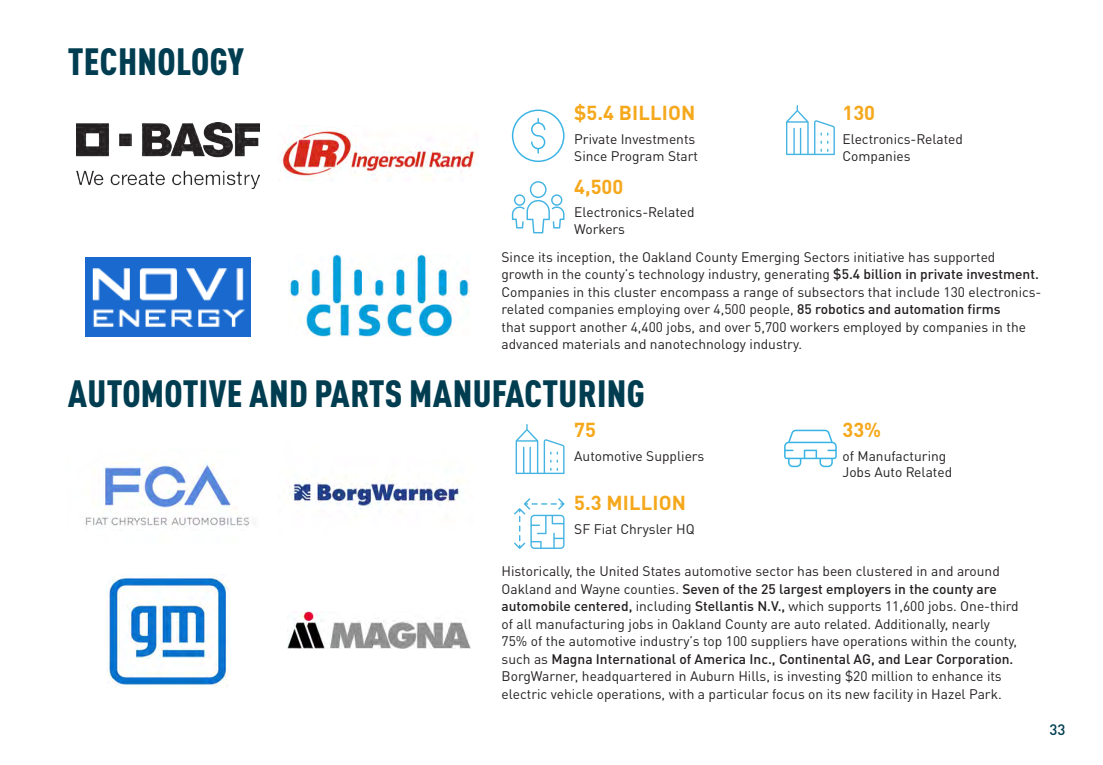
<style>
.page{position:relative;width:1103px;height:765px;background:#fff}
.page>*{position:absolute;margin:0;border:0;box-sizing:border-box;transform-origin:0 0}
.t1{font:900 condensed 37.5px "DIN Pro";letter-spacing:.01em;color:#013d51}
.Highlights_in_MSA{font:700 20px "DIN Pro";letter-spacing:.01em;color:#f5a81c}
.t2{font:500 15px "DIN Pro";color:#013d51}
.Paragraph_Content{font:13.75px/17.5px "DIN Pro";color:#231f20}
.s1{font-weight:500}
</style>
<div class="page">
<img style="left:76px;top:122px;width:183px;height:66px">
<img style="left:85px;top:462px;width:165px;height:64px">
<img style="left:280px;top:129px;width:199px;height:52px">
<img style="left:291px;top:476px;width:170px;height:33px">
<img style="left:85px;top:257px;width:165px;height:80px">
<img style="left:106px;top:574px;width:123px;height:114px">
<img style="left:288px;top:254px;width:181px;height:83px">
<img style="left:287px;top:612px;width:183px;height:37px">
<svg style="left:512px;top:110px;width:52px;height:52px"></svg>
<svg style="left:512px;top:181px;width:52px;height:52px"></svg>
<svg style="left:784px;top:430px;width:52px;height:37px"></svg>
<svg style="left:786px;top:105px;width:49px;height:50px"></svg>
<svg style="left:514px;top:498px;width:50px;height:51px"></svg>
<svg style="left:515px;top:424px;width:49px;height:50px"></svg>
<p class="t1" style="left:68px;top:33px;width:178px">TECHNOLOGY</p>
<p class="Highlights_in_MSA" style="left:574px;top:97px;width:123px">$5.4 BILLION</p>
<p class="Paragraph_Content" style="left:574px;top:130px;width:123px">Private Investments</p>
<p class="Paragraph_Content" style="left:574px;top:146px;width:125px">Since Program Start</p>
<p class="Highlights_in_MSA" style="left:574px;top:171px;width:51px">4,500</p>
<p class="Paragraph_Content" style="left:574px;top:203px;width:122px">Electronics-Related</p>
<p class="Paragraph_Content" style="left:574px;top:219px;width:52px">Workers</p>
<p class="Highlights_in_MSA" style="left:842px;top:97px;width:34px">130</p>
<p class="Paragraph_Content" style="left:842px;top:130px;width:122px">Electronics-Related</p>
<p class="Paragraph_Content" style="left:842px;top:146px;width:70px">Companies</p>
<p class="Paragraph_Content" style="left:501px;top:247px;width:541px">Since its inception, the Oakland County Emerging Sectors initiative has supported<br>growth in the county’s technology industry, generating <span class="s1">$5.4 billion in private investment.<br></span>Companies in this cluster encompass a range of subsectors that include 130 electronics&shy;related companies employing over 4,500 people, <span class="s1">85 robotics and automation firms<br></span>that support another 4,400 jobs, and over 5,700 workers employed by companies in the advanced materials and nanotechnology industry.</p>
<p class="t1" style="left:68px;top:366px;width:578px">AUTOMOTIVE AND PARTS MANUFACTURING</p>
<p class="Highlights_in_MSA" style="left:574px;top:414px;width:23px">75</p>
<p class="Paragraph_Content" style="left:574px;top:446px;width:132px">Automotive Suppliers</p>
<p class="Highlights_in_MSA" style="left:574px;top:487px;width:113px">5.3 MILLION</p>
<p class="Paragraph_Content" style="left:574px;top:519px;width:122px">SF Fiat Chrysler HQ</p>
<p class="Highlights_in_MSA" style="left:842px;top:414px;width:40px">33%</p>
<p class="Paragraph_Content" style="left:842px;top:446px;width:105px">of Manufacturing</p>
<p class="Paragraph_Content" style="left:842px;top:463px;width:111px">Jobs Auto Related</p>
<p class="Paragraph_Content" style="left:501px;top:562px;width:519px">Historically, the United States automotive sector has been clustered in and around Oakland and Wayne counties. <span class="s1">Seven of the 25 largest employers in the county are automobile centered,</span> including <span class="s1">Stellantis N.V.,</span> which supports 11,600 jobs. One-third of all manufacturing jobs in Oakland County are auto related. Additionally, nearly 75% of the automotive industry’s top 100 suppliers have operations within the county, such as <span class="s1">Magna International of America Inc., Continental AG, and Lear Corporation.<br></span>BorgWarner, headquartered in Auburn Hills, is investing $20 million to enhance its electric vehicle operations, with a particular focus on its new facility in Hazel Park.</p>
<p class="t2" style="left:1049px;top:718px;width:17px">33</p>
</div>
